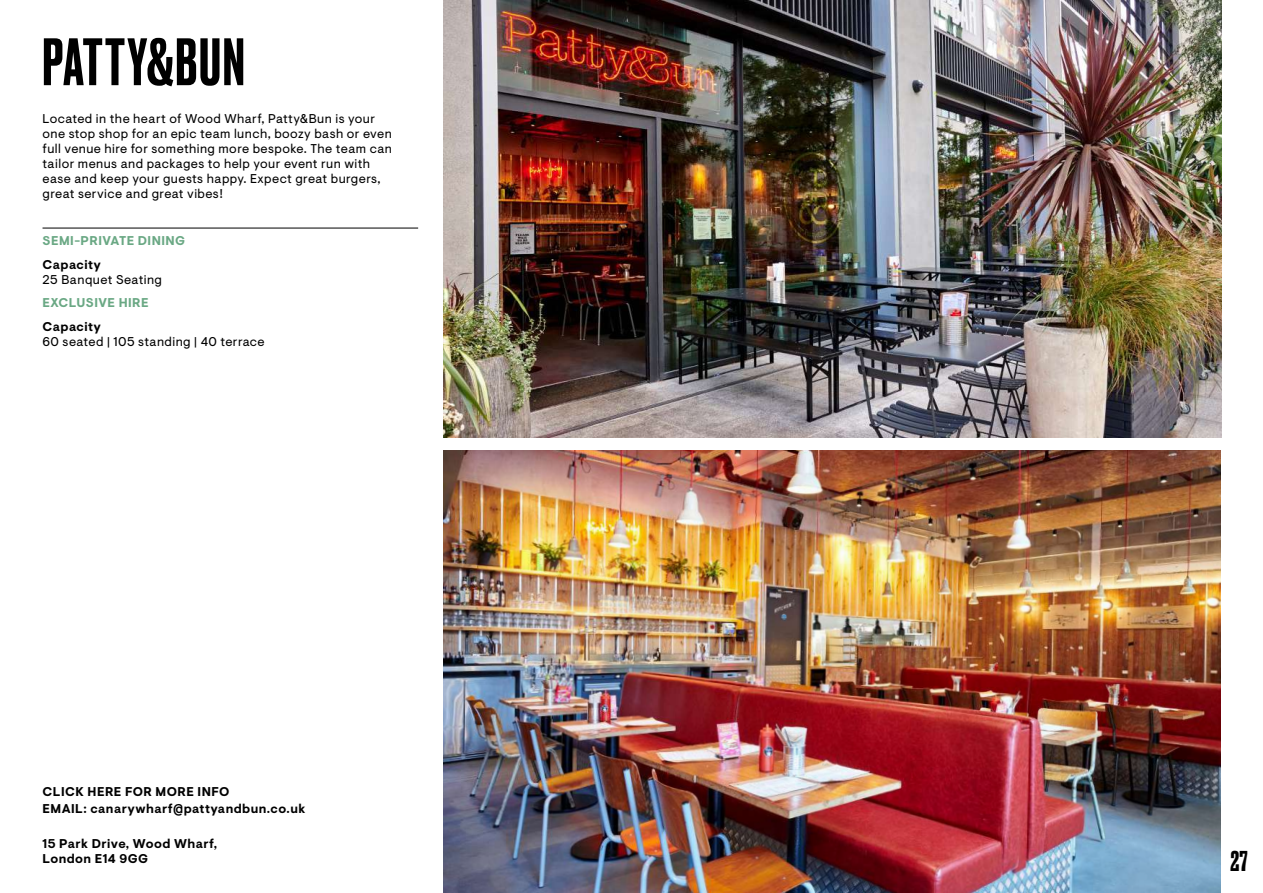
<style>
.page{position:relative;width:1263px;height:893px;background:#fff}
.page>*{position:absolute;margin:0;border:0;box-sizing:border-box;transform-origin:0 0}
.t1{font:500 63px "Druk";letter-spacing:.035em;color:#000}
.t2{font:500 27px "Druk";color:#000}
.t3{font:12.75px/15px "Visuelt";letter-spacing:.035em;color:#000}
.t4{font:700 12.75px/15px "Visuelt";letter-spacing:.035em;color:#000}
.t5{font:700 12.75px "Visuelt";letter-spacing:.035em;color:#6aa884}
</style>
<div class="page">
<img style="left:444px;top:0;width:777px;height:438px">
<img style="left:444px;top:451px;width:776px;height:442px">
<hr style="left:43px;top:228px;width:375px;height:1px;background:#000">
<h1 class="t1" style="left:43px;top:19px;width:204px">PATTY&amp;BUN</h1>
<p class="t3" style="left:43px;top:112px;width:351px">Located in the heart of Wood Wharf, Patty&amp;Bun is your one stop shop for an epic team lunch, boozy bash or even full venue hire for something more bespoke. The team can tailor menus and packages to help your event run with ease and keep your guests happy. Expect great burgers, great service and great vibes!</p>
<p class="t5" style="left:43px;top:233px;width:144px">SEMI-PRIVATE DINING</p>
<p class="t4" style="left:43px;top:258px;width:60px">Capacity</p>
<p class="t3" style="left:43px;top:272px;width:121px">25 Banquet Seating</p>
<p class="t5" style="left:43px;top:295px;width:108px">EXCLUSIVE HIRE</p>
<p class="t4" style="left:43px;top:320px;width:60px">Capacity</p>
<p class="t3" style="left:43px;top:334px;width:224px">60 seated | 105 standing | 40 terrace</p>
<p class="t4" style="left:43px;top:784px;width:264px;line-height:17px">CLICK HERE FOR MORE INFO<br>EMAIL: canarywharf@pattyandbun.co.uk</p>
<p class="t4" style="left:43px;top:837px;width:176px">15 Park Drive, Wood Wharf,<br>London E14 9GG</p>
<h2 class="t2" style="left:1231px;top:842px;width:18px">27</h2>
</div>
